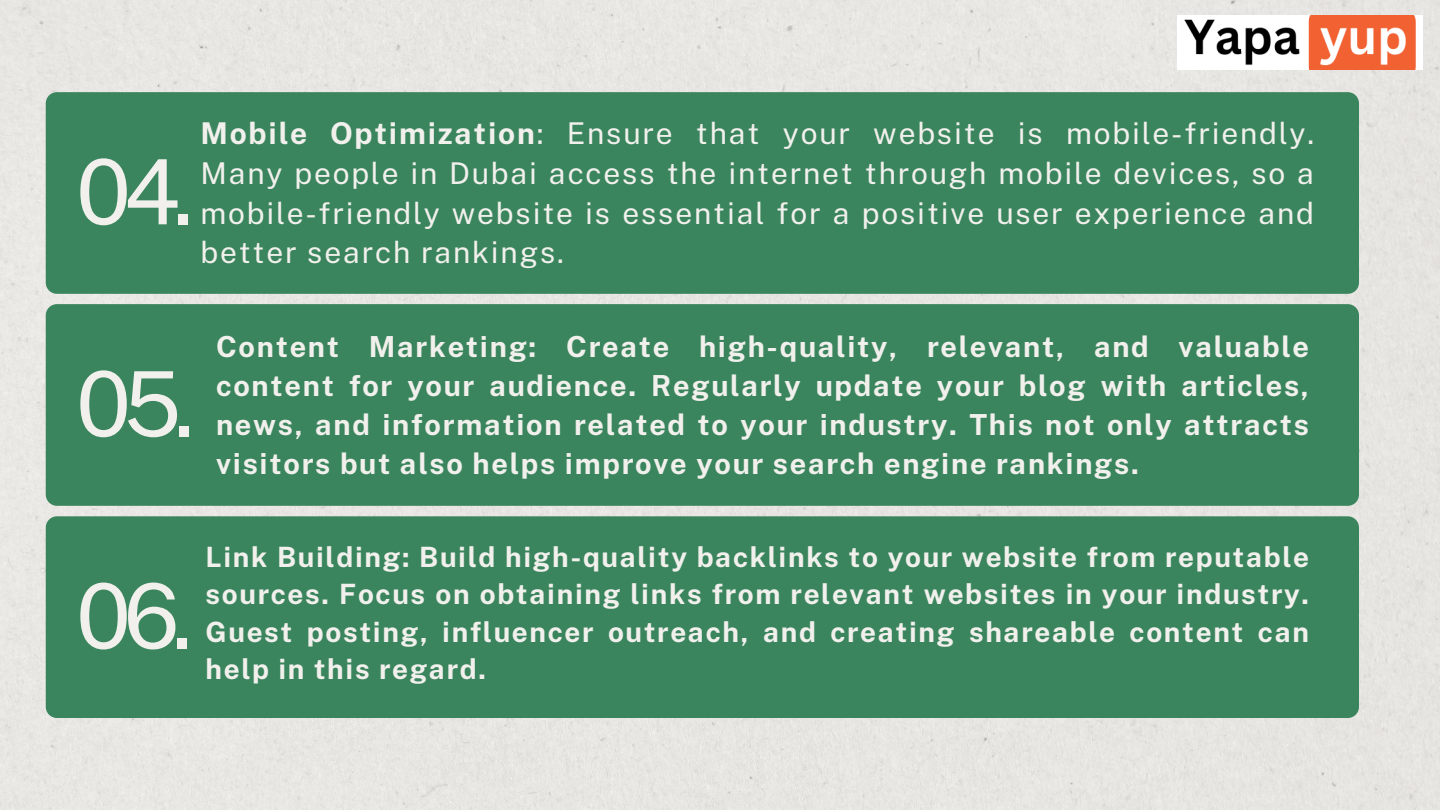
<style>
.page{position:relative;width:1440px;height:810px;background:#e7e6e2}
.page>*{position:absolute;margin:0;border:0;box-sizing:border-box;transform-origin:0 0}
.t1{font:90px "Public Sans";color:#f1f0ec}
.t2{font:30px/39.8px "Public Sans";letter-spacing:.06em;color:#f1f0ec;text-align:justify}
.t3{font:700 29px/39px "Public Sans";letter-spacing:.06em;color:#f1f0ec;text-align:justify}
.t4{font:700 28px/37.5px "Public Sans";letter-spacing:.06em;color:#f1f0ec;text-align:justify}
.s1{font-weight:700}
</style>
<div class="page">
<div style="left:46px;top:92px;width:1313px;height:202px;background:#3a855d"></div>
<div style="left:46px;top:304px;width:1313px;height:202px;background:#3a855d"></div>
<div style="left:46px;top:516px;width:1313px;height:202px;background:#3a855d"></div>
<img style="left:1178px;top:15px;width:245px;height:54px">
<p class="t1" style="left:76px;top:139px;width:119px">04.</p>
<p class="t2" style="left:200px;top:113px;width:1115px"><span class="s1">Mobile Optimization</span>: Ensure that your website is mobile-friendly.<br>Many people in Dubai access the internet through mobile devices, so a mobile-friendly website is essential for a positive user experience and better search rankings.</p>
<p class="t1" style="left:76px;top:351px;width:120px">05.</p>
<p class="t3" style="left:216px;top:327px;width:1095px">Content Marketing: Create high-quality, relevant, and valuable content for your audience. Regularly update your blog with articles, news, and information related to your industry. This not only attracts visitors but also helps improve your search engine rankings.</p>
<p class="t1" style="left:76px;top:563px;width:118px">06.</p>
<p class="t4" style="left:206px;top:538px;width:1105px">Link Building: Build high-quality backlinks to your website from reputable sources. Focus on obtaining links from relevant websites in your industry.<br>Guest posting, influencer outreach, and creating shareable content can help in this regard.</p>
</div>
